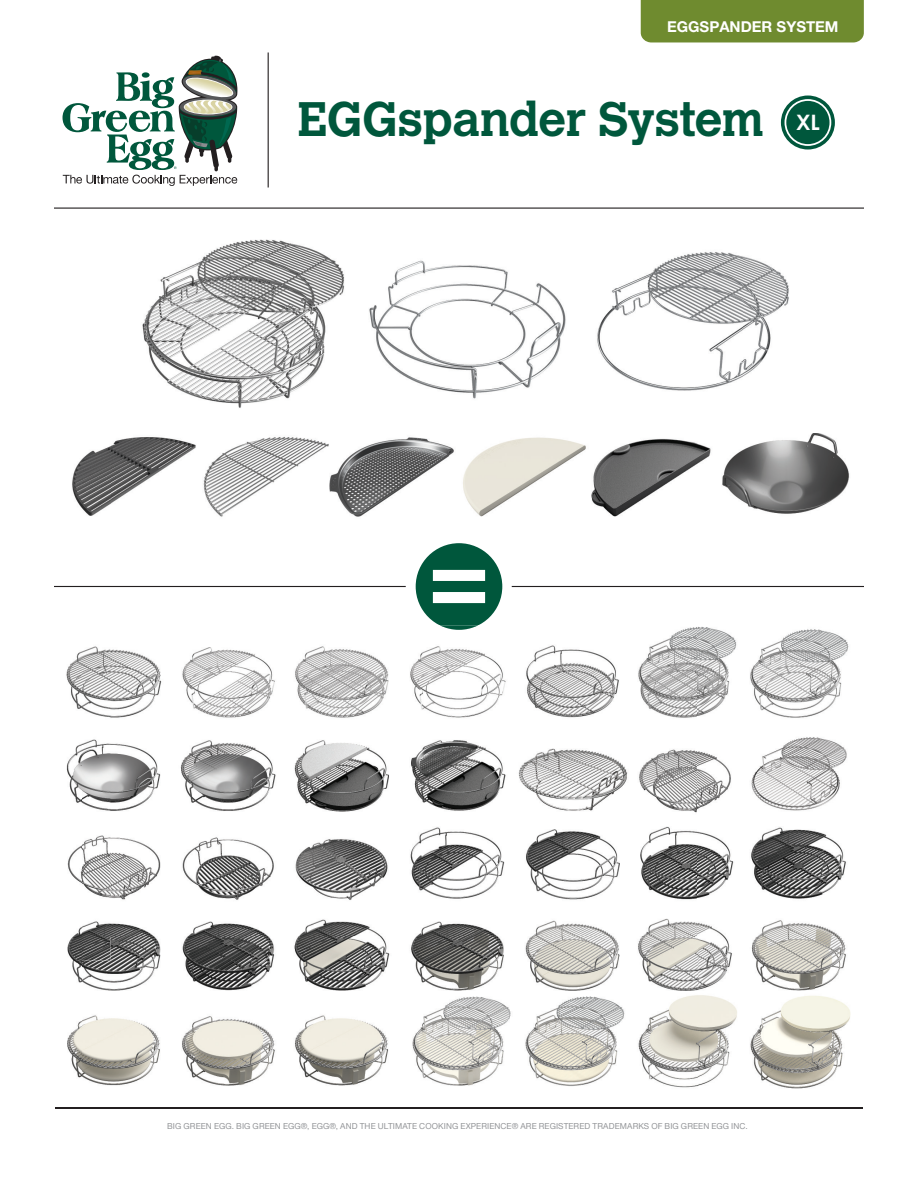
<style>
.page{position:relative;width:918px;height:1188px;background:#fff}
.page>*{position:absolute;margin:0;border:0;box-sizing:border-box;transform-origin:0 0}
.t1{font:700 48px "Calvert MT Std";letter-spacing:-.015em;color:#00573c}
.t2{font:700 21.3px "Century Gothic";color:#fff}
.t3{font:700 15px "Helvetica Neue LT Std";color:#fff}
.t4{font:8.25px "Helvetica Neue";letter-spacing:.01em;color:#939598}
</style>
<div class="page">
<hr style="left:56px;top:1108px;width:806px;height:1px;background:#231f20">
<div style="left:641px;top:0;width:223px;height:42px;background:#6f8b2f"></div>
<hr style="left:268px;top:52px;width:1px;height:136px;background:#231f20">
<svg style="left:63px;top:55px;width:175px;height:131px"></svg>
<hr style="left:54px;top:208px;width:810px;height:1px;background:#231f20">
<hr style="left:512px;top:586px;width:352px;height:1px;background:#231f20">
<hr style="left:54px;top:586px;width:352px;height:1px;background:#231f20">
<div style="left:416px;top:543px;width:86px;height:87px;background:#00573c;border-radius:50%"></div>
<svg style="left:433px;top:570px;width:52px;height:33px"></svg>
<svg style="left:781px;top:96px;width:54px;height:54px"></svg>
<div style="left:786px;top:101px;width:44px;height:43px;background:#00573c;border-radius:50%"></div>
<img style="left:142px;top:239px;width:647px;height:169px">
<img style="left:72px;top:436px;width:639px;height:81px">
<img style="left:110px;top:625px;width:588px;height:311px">
<img style="left:698px;top:626px;width:153px;height:463px">
<img style="left:81px;top:936px;width:617px;height:152px">
<img style="left:440px;top:625px;width:38px;height:5px">
<img style="left:67px;top:960px;width:14px;height:118px">
<img style="left:66px;top:646px;width:44px;height:314px">
<img style="left:722px;top:433px;width:128px;height:81px">
<h3 class="t3" style="left:667px;top:17px;width:173px">EGGSPANDER SYSTEM</h3>
<h1 class="t1" style="left:298px;top:89px;width:468px">EGGspander System</h1>
<h2 class="t2" style="left:796px;top:106px;width:25px">XL</h2>
<p class="t4" style="left:167px;top:1120px;width:582px">BIG GREEN EGG. BIG GREEN EGG®, EGG®, AND THE ULTIMATE COOKING EXPERIENCE® ARE REGISTERED TRADEMARKS OF BIG GREEN EGG INC.</p>
</div>
